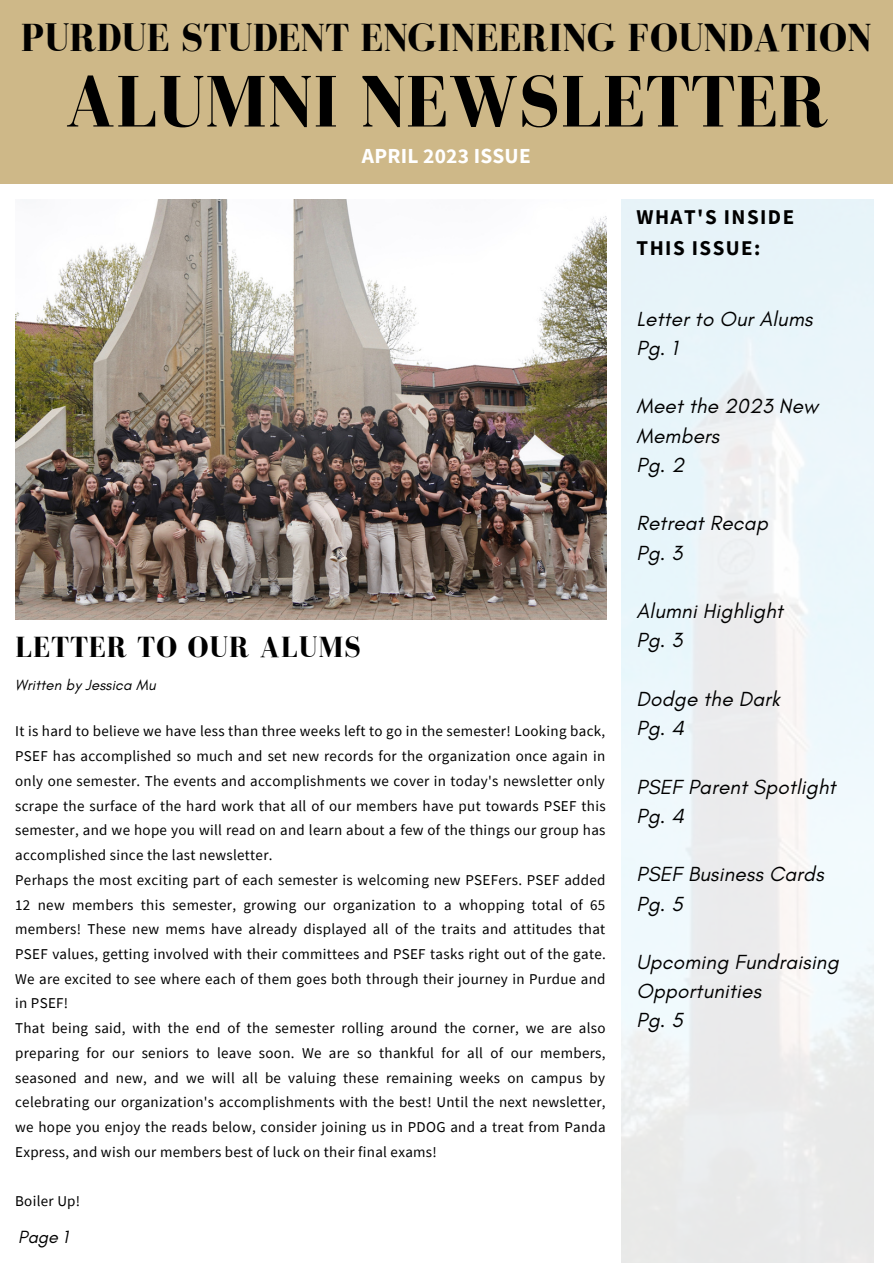
<style>
.page{position:relative;width:893px;height:1264px;background:#fff}
.page>*{position:absolute;margin:0;border:0;box-sizing:border-box;transform-origin:0 0}
.t1{font:700 75px "Bodoni FLF";color:#000}
.t2{font:700 40.2px "Bodoni FLF";color:#000}
.t3{font:700 30px "Bodoni FLF";letter-spacing:.03em;color:#000}
.t4{font:700 21.45px "Source Sans Pro";letter-spacing:.01em;color:#fff}
.t5{font:700 21px/30.3px "Source Sans Pro";letter-spacing:.07em;color:#000}
.t6{font:italic 20.85px/29.2px "Glacial Indifference";letter-spacing:.01em;color:#000}
.t7{font:italic 18px "Glacial Indifference";color:#000}
.t8{font:15px/24.8px "Source Sans Pro";letter-spacing:.02em;color:#000}
.t9{font:italic 15px "Glacial Indifference";letter-spacing:.01em;color:#000}
</style>
<div class="page">
<img style="left:15px;top:199px;width:591px;height:420px">
<div style="left:0;top:0;width:892px;height:184px;background:#ceb888"></div>
<h2 class="t2" style="left:21px;top:16px;width:852px">PURDUE STUDENT ENGINEERING FOUNDATION</h2>
<h1 class="t1" style="left:64px;top:61px;width:765px">ALUMNI NEWSLETTER</h1>
<h3 class="t4" style="left:362px;top:142px;width:170px">APRIL 2023 ISSUE</h3>
<h3 class="t3" style="left:15px;top:631px;width:347px">LETTER TO OUR ALUMS</h3>
<p class="t9" style="left:15px;top:675px;width:142px">Written by Jessica Mu</p>
<p class="t8" style="left:15px;top:718px;width:592px">It is hard to believe we have less than three weeks left to go in the semester! Looking back, PSEF has accomplished so much and set new records for the organization once again in only one semester. The events and accomplishments we cover in today's newsletter only scrape the surface of the hard work that all of our members have put towards PSEF this semester, and we hope you will read on and learn about a few of the things our group has accomplished since the last newsletter.<br>Perhaps the most exciting part of each semester is welcoming new PSEFers. PSEF added 12 new members this semester, growing our organization to a whopping total of 65 members! These new mems have already displayed all of the traits and attitudes that PSEF values, getting involved with their committees and PSEF tasks right out of the gate.<br>We are excited to see where each of them goes both through their journey in Purdue and in PSEF!<br>That being said, with the end of the semester rolling around the corner, we are also preparing for our seniors to leave soon. We are so thankful for all of our members, seasoned and new, and we will all be valuing these remaining weeks on campus by celebrating our organization's accomplishments with the best! Until the next newsletter, we hope you enjoy the reads below, consider joining us in PDOG and a treat from Panda Express, and wish our members best of luck on their final exams!</p>
<p class="t8" style="left:15px;top:1188px;width:67px">Boiler Up!</p>
<p class="t7" style="left:18px;top:1226px;width:51px">Page 1</p>
<h3 class="t5" style="left:636px;top:201px;width:159px">WHAT'S INSIDE<br>THIS ISSUE:</h3>
<h3 class="t6" style="left:636px;top:304px;width:177px">Letter to Our Alums<br>Pg. 1</h3>
<h3 class="t6" style="left:636px;top:391px;width:183px">Meet the 2023 New<br>Members<br>Pg. 2</h3>
<h3 class="t6" style="left:636px;top:508px;width:133px">Retreat Recap<br>Pg. 3</h3>
<h3 class="t6" style="left:636px;top:596px;width:148px">Alumni Highlight<br>Pg. 3</h3>
<h3 class="t6" style="left:636px;top:684px;width:145px">Dodge the Dark<br>Pg. 4</h3>
<h3 class="t6" style="left:636px;top:771px;width:201px">PSEF Parent Spotlight<br>Pg. 4</h3>
<h3 class="t6" style="left:636px;top:859px;width:189px">PSEF Business Cards<br>Pg. 5</h3>
<h3 class="t6" style="left:636px;top:947px;width:204px">Upcoming Fundraising<br>Opportunities<br>Pg. 5</h3>
</div>
